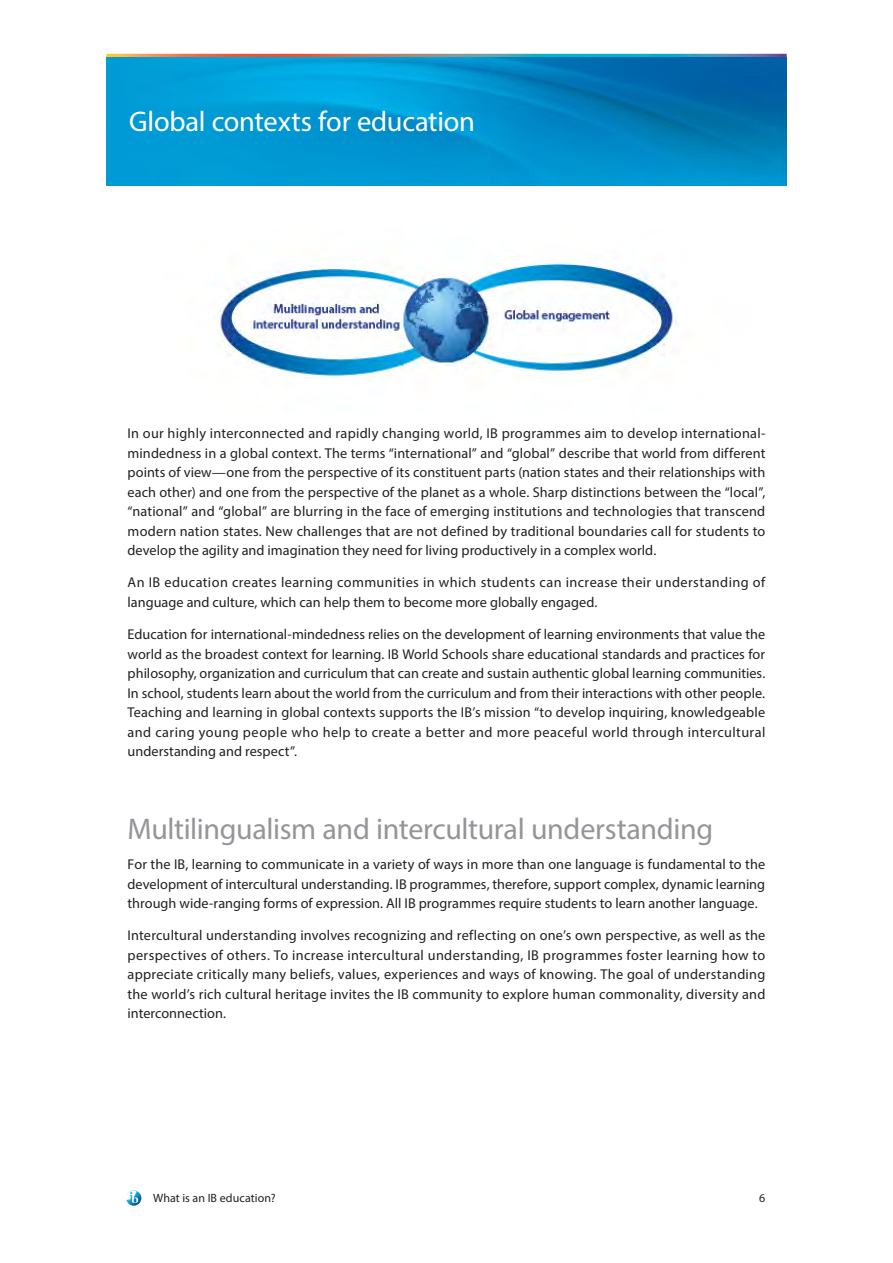
<style>
.page{position:relative;width:893px;height:1263px;background:#fff}
.page>*{position:absolute;margin:0;border:0;box-sizing:border-box;transform-origin:0 0}
.Heading_3{font:30px "Myriad Pro";letter-spacing:-.015em;color:#939598}
.Heading_2{font:28.5px "Myriad Pro";letter-spacing:-.01em;color:#fff}
.Body{font:14.25px/19.5px "Myriad Pro";letter-spacing:.005em;color:#231f20;text-align:justify}
.Body-2{font:14.25px/19.5px "Myriad Pro";letter-spacing:.025em;color:#231f20}
.Page_number{font:12px "Myriad Pro";letter-spacing:.005em;color:#231f20}
</style>
<div class="page">
<svg style="left:106px;top:54px;width:681px;height:4px;background:#688993"></svg>
<svg style="left:126px;top:1190px;width:15px;height:16px"></svg>
<img style="left:106px;top:58px;width:681px;height:127px">
<img style="left:215px;top:259px;width:462px;height:119px">
<p class="Heading_2" style="left:129px;top:104px;width:347px">Global contexts for education</p>
<p class="Body" style="left:128px;top:423px;width:639px">In our highly interconnected and rapidly changing world, IB programmes aim to develop international&shy;mindedness in a global context. The terms “international” and “global” describe that world from different points of view—one from the perspective of its constituent parts (nation states and their relationships with each other) and one from the perspective of the planet as a whole. Sharp distinctions between the “local”, “national” and “global” are blurring in the face of emerging institutions and technologies that transcend modern nation states. New challenges that are not defined by traditional boundaries call for students to develop the agility and imagination they need for living productively in a complex world.</p>
<p class="Body-2" style="left:128px;top:573px;width:639px">An IB education creates learning communities in which students can increase their understanding of language and culture, which can help them to become more globally engaged.</p>
<p class="Body" style="left:128px;top:624px;width:639px">Education for international-mindedness relies on the development of learning environments that value the world as the broadest context for learning. IB World Schools share educational standards and practices for philosophy, organization and curriculum that can create and sustain authentic global learning communities.<br>In school, students learn about the world from the curriculum and from their interactions with other people.<br>Teaching and learning in global contexts supports the IB’s mission “to develop inquiring, knowledgeable and caring young people who help to create a better and more peaceful world through intercultural understanding and respect”.</p>
<p class="Heading_3" style="left:128px;top:810px;width:587px">Multilingualism and intercultural understanding</p>
<p class="Body" style="left:128px;top:854px;width:639px">For the IB, learning to communicate in a variety of ways in more than one language is fundamental to the development of intercultural understanding. IB programmes, therefore, support complex, dynamic learning through wide-ranging forms of expression. All IB programmes require students to learn another language.</p>
<p class="Body" style="left:128px;top:925px;width:639px">Intercultural understanding involves recognizing and reflecting on one’s own perspective, as well as the perspectives of others. To increase intercultural understanding, IB programmes foster learning how to appreciate critically many beliefs, values, experiences and ways of knowing. The goal of understanding the world’s rich cultural heritage invites the IB community to explore human commonality, diversity and interconnection.</p>
<p class="Page_number" style="left:153px;top:1190px;width:124px">What is an IB education?</p>
<p class="Page_number" style="left:759px;top:1190px;width:8px">6</p>
</div>
